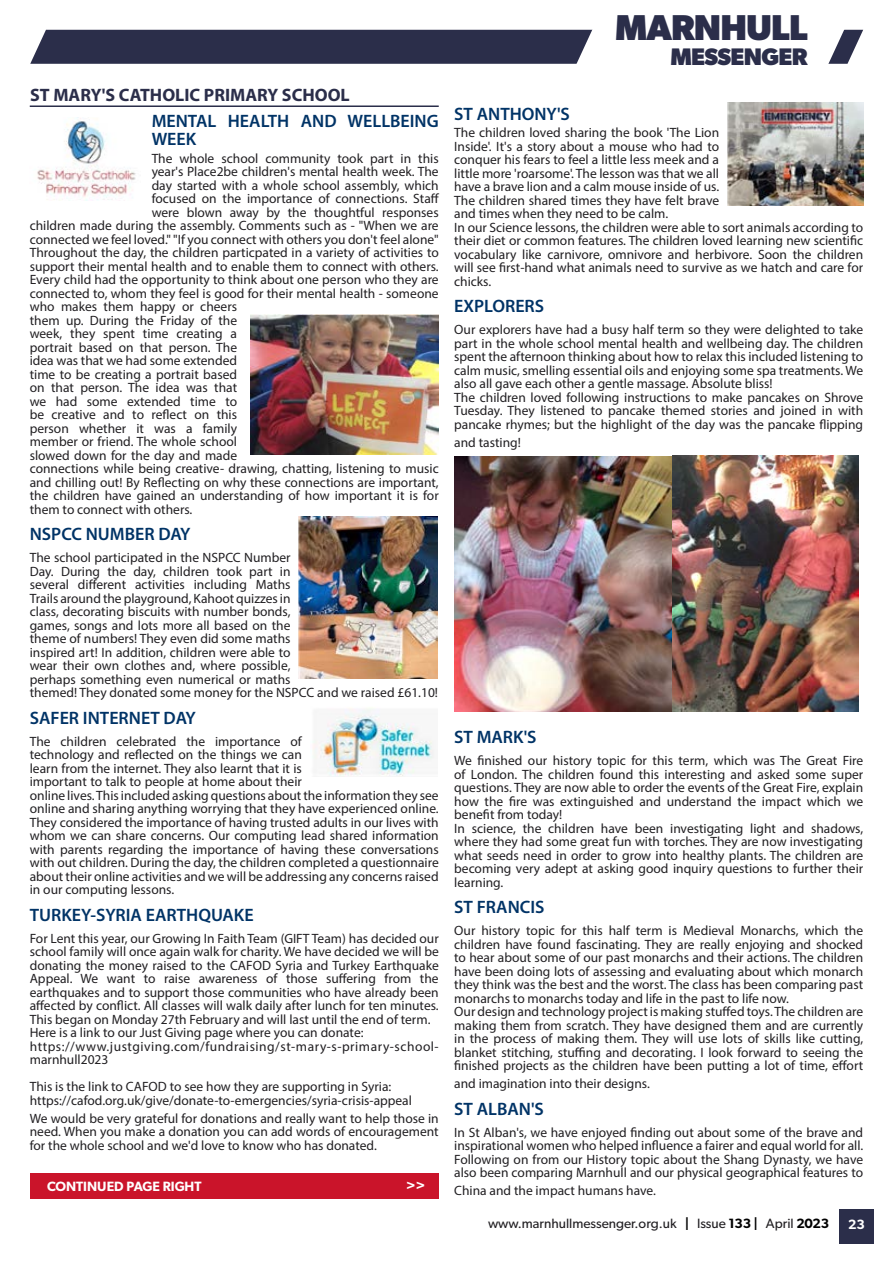
<style>
.page{position:relative;width:893px;height:1263px;background:#fff}
.page>*{position:absolute;margin:0;border:0;box-sizing:border-box;transform-origin:0 0}
.t1{font:700 36px "Gibson";letter-spacing:-.025em;color:#2b2e4a}
.t2{font:700 24px "Gibson";letter-spacing:-.025em;color:#2b2e4a}
.t3{font:600 18px/18px "Myriad Pro";color:#036}
.t4{font:700 18px "Myriad Pro";color:#2b2e4a}
.t5{font:13.5px/13.5px "Myriad Pro";color:#211f22}
.t6{font:13.5px "Gibson";color:#211f22}
.t7{font:600 13.5px "Gibson";color:#fff}
.s1{font-weight:600;color:#000}
</style>
<div class="page">
<div style="left:840px;top:1209px;width:34px;height:34px;background:#2b2e4a"></div>
<svg style="left:30px;top:29px;width:833px;height:35px"></svg>
<hr style="left:30px;top:105px;width:409px;height:2px;background:#2b2e4a">
<img style="left:37px;top:117px;width:99px;height:84px">
<img style="left:251px;top:315px;width:188px;height:139px">
<img style="left:298px;top:516px;width:139px;height:163px">
<img style="left:313px;top:708px;width:121px;height:68px">
<img style="left:728px;top:103px;width:135px;height:102px">
<div style="left:30px;top:1174px;width:408px;height:25px;background:#ca142a"></div>
<img style="left:454px;top:457px;width:218px;height:254px">
<img style="left:672px;top:455px;width:186px;height:256px">
<h3 class="t4" style="left:30px;top:83px;width:321px">ST MARY'S CATHOLIC PRIMARY SCHOOL</h3>
<h3 class="t3" style="left:152px;top:111px;width:289px">MENTAL HEALTH AND WELLBEING<br>WEEK</h3>
<p class="t5" style="left:152px;top:151px;width:289px">The whole school community took part in this</p>
<p class="t5" style="left:152px;top:165px;width:289px">year's Place2be children's mental health week. The</p>
<p class="t5" style="left:152px;top:178px;width:289px">day started with a whole school assembly, which</p>
<p class="t5" style="left:152px;top:192px;width:289px">focused on the importance of connections. Staff</p>
<p class="t5" style="left:152px;top:205px;width:289px">were blown away by the thoughtful responses</p>
<p class="t5" style="left:30px;top:219px;width:410px">children made during the assembly. Comments such as - "When we are</p>
<p class="t5" style="left:30px;top:232px;width:411px">connected we feel loved." "If you connect with others you don't feel alone"</p>
<p class="t5" style="left:30px;top:246px;width:410px">Throughout the day, the children particpated in a variety of activities to</p>
<p class="t5" style="left:30px;top:259px;width:410px">support their mental health and to enable them to connect with others.</p>
<p class="t5" style="left:30px;top:273px;width:410px">Every child had the opportunity to think about one person who they are</p>
<p class="t5" style="left:30px;top:286px;width:410px">connected to, whom they feel is good for their mental health - someone</p>
<p class="t5" style="left:30px;top:300px;width:209px">who makes them happy or cheers</p>
<p class="t5" style="left:30px;top:313px;width:209px">them up. During the Friday of the</p>
<p class="t5" style="left:30px;top:327px;width:209px">week, they spent time creating a</p>
<p class="t5" style="left:30px;top:340px;width:209px">portrait based on that person. The</p>
<p class="t5" style="left:30px;top:354px;width:209px">idea was that we had some extended</p>
<p class="t5" style="left:30px;top:367px;width:209px">time to be creating a portrait based</p>
<p class="t5" style="left:30px;top:381px;width:209px">on that person. The idea was that</p>
<p class="t5" style="left:30px;top:394px;width:209px">we had some extended time to</p>
<p class="t5" style="left:30px;top:408px;width:209px">be creative and to reflect on this</p>
<p class="t5" style="left:30px;top:421px;width:209px">person whether it was a family</p>
<p class="t5" style="left:30px;top:435px;width:209px">member or friend. The whole school</p>
<p class="t5" style="left:30px;top:448px;width:209px">slowed down for the day and made</p>
<p class="t5" style="left:30px;top:462px;width:410px">connections while being creative- drawing, chatting, listening to music</p>
<p class="t5" style="left:30px;top:475px;width:410px">and chilling out! By Reflecting on why these connections are important,</p>
<p class="t5" style="left:30px;top:489px;width:410px">the children have gained an understanding of how important it is for</p>
<p class="t5" style="left:30px;top:502px;width:164px">them to connect with others.</p>
<h3 class="t3" style="left:30px;top:525px;width:162px">NSPCC NUMBER DAY</h3>
<p class="t5" style="left:30px;top:551px;width:410px">The school participated in the NSPCC Number<br>Day. During the day, children took part in<br>several different activities including Maths<br>Trails around the playground, Kahoot quizzes in<br>class, decorating biscuits with number bonds,<br>games, songs and lots more all based on the<br>theme of numbers! They even did some maths<br>inspired art! In addition, children were able to<br>wear their own clothes and, where possible,<br>perhaps something even numerical or maths<br>themed! They donated some money for the NSPCC and we raised £61.10!</p>
<h3 class="t3" style="left:30px;top:708px;width:168px">SAFER INTERNET DAY</h3>
<p class="t5" style="left:30px;top:734px;width:410px">The children celebrated the importance of<br>technology and reflected on the things we can<br>learn from the internet. They also learnt that it is<br>important to talk to people at home about their<br>online lives. This included asking questions about the information they see online and sharing anything worrying that they have experienced online.<br>They considered the importance of having trusted adults in our lives with whom we can share concerns. Our computing lead shared information with parents regarding the importance of having these conversations with out children. During the day, the children completed a questionnaire about their online activities and we will be addressing any concerns raised in our computing lessons.</p>
<h3 class="t3" style="left:30px;top:905px;width:225px">TURKEY-SYRIA EARTHQUAKE</h3>
<p class="t5" style="left:30px;top:931px;width:411px">For Lent this year, our Growing In Faith Team (GIFT Team) has decided our school family will once again walk for charity. We have decided we will be donating the money raised to the CAFOD Syria and Turkey Earthquake Appeal. We want to raise awareness of those suffering from the earthquakes and to support those communities who have already been affected by conflict. All classes will walk daily after lunch for ten minutes.<br>This began on Monday 27th February and will last until the end of term.<br>Here is a link to our Just Giving page where you can donate: https://www.justgiving.com/fundraising/st-mary-s-primary-school&shy;marnhull2023</p>
<p class="t5" style="left:30px;top:1080px;width:384px">This is the link to CAFOD to see how they are supporting in Syria: https://cafod.org.uk/give/donate-to-emergencies/syria-crisis-appeal</p>
<p class="t5" style="left:30px;top:1111px;width:410px;text-align:justify">We would be very grateful for donations and really want to help those in need. When you make a donation you can add words of encouragement for the whole school and we'd love to know who has donated.</p>
<p class="t7" style="left:47px;top:1178px;width:156px">CONTINUED PAGE RIGHT</p>
<p class="t7" style="left:406px;top:1177px;width:20px">&gt;&gt;</p>
<h1 class="t1" style="left:615px;top:7px;width:194px">MARNHULL</h1>
<h2 class="t2" style="left:670px;top:42px;width:139px">MESSENGER</h2>
<h3 class="t3" style="left:454px;top:104px;width:117px">ST ANTHONY'S</h3>
<p class="t5" style="left:454px;top:126px;width:410px">The children loved sharing the book 'The Lion<br>Inside'. It's a story about a mouse who had to<br>conquer his fears to feel a little less meek and a<br>little more 'roarsome'. The lesson was that we all<br>have a brave lion and a calm mouse inside of us.<br>The children shared times they have felt brave<br>and times when they need to be calm.<br>In our Science lessons, the children were able to sort animals according to their diet or common features. The children loved learning new scientific vocabulary like carnivore, omnivore and herbivore. Soon the children will see first-hand what animals need to survive as we hatch and care for chicks.</p>
<h3 class="t3" style="left:454px;top:297px;width:91px">EXPLORERS</h3>
<p class="t5" style="left:454px;top:323px;width:411px">Our explorers have had a busy half term so they were delighted to take part in the whole school mental health and wellbeing day. The children spent the afternoon thinking about how to relax this included listening to calm music, smelling essential oils and enjoying some spa treatments. We also all gave each other a gentle massage. Absolute bliss!<br>The children loved following instructions to make pancakes on Shrove Tuesday. They listened to pancake themed stories and joined in with pancake rhymes; but the highlight of the day was the pancake flipping</p>
<p class="t5" style="left:454px;top:435px;width:68px">and tasting!</p>
<h3 class="t3" style="left:454px;top:728px;width:84px">ST MARK'S</h3>
<p class="t5" style="left:454px;top:754px;width:410px">We finished our history topic for this term, which was The Great Fire of London. The children found this interesting and asked some super questions. They are now able to order the events of the Great Fire, explain how the fire was extinguished and understand the impact which we benefit from today!<br>In science, the children have been investigating light and shadows, where they had some great fun with torches. They are now investigating what seeds need in order to grow into healthy plants. The children are becoming very adept at asking good inquiry questions to further their learning.</p>
<h3 class="t3" style="left:454px;top:898px;width:92px">ST FRANCIS</h3>
<p class="t5" style="left:454px;top:924px;width:410px">Our history topic for this half term is Medieval Monarchs, which the children have found fascinating. They are really enjoying and shocked to hear about some of our past monarchs and their actions. The children have been doing lots of assessing and evaluating about which monarch they think was the best and the worst. The class has been comparing past monarchs to monarchs today and life in the past to life now.<br>Our design and technology project is making stuffed toys. The children are making them from scratch. They have designed them and are currently in the process of making them. They will use lots of skills like cutting, blanket stitching, stuffing and decorating. I look forward to seeing the finished projects as the children have been putting a lot of time, effort</p>
<p class="t5" style="left:454px;top:1077px;width:197px">and imagination into their designs.</p>
<h3 class="t3" style="left:454px;top:1099px;width:91px">ST ALBAN'S</h3>
<p class="t5" style="left:454px;top:1125px;width:410px;text-align:justify">In St Alban's, we have enjoyed finding out about some of the brave and inspirational women who helped influence a fairer and equal world for all.<br>Following on from our History topic about the Shang Dynasty, we have also been comparing Marnhull and our physical geographical features to</p>
<p class="t5" style="left:454px;top:1184px;width:203px">China and the impact humans have.</p>
<p class="t6" style="left:488px;top:1215px;width:343px">www.marnhullmessenger.org.uk <span class="s1">|</span> Issue <span class="s1">133 |</span> April <span class="s1">2023</span></p>
<p class="t7" style="left:848px;top:1216px;width:18px">23</p>
</div>
